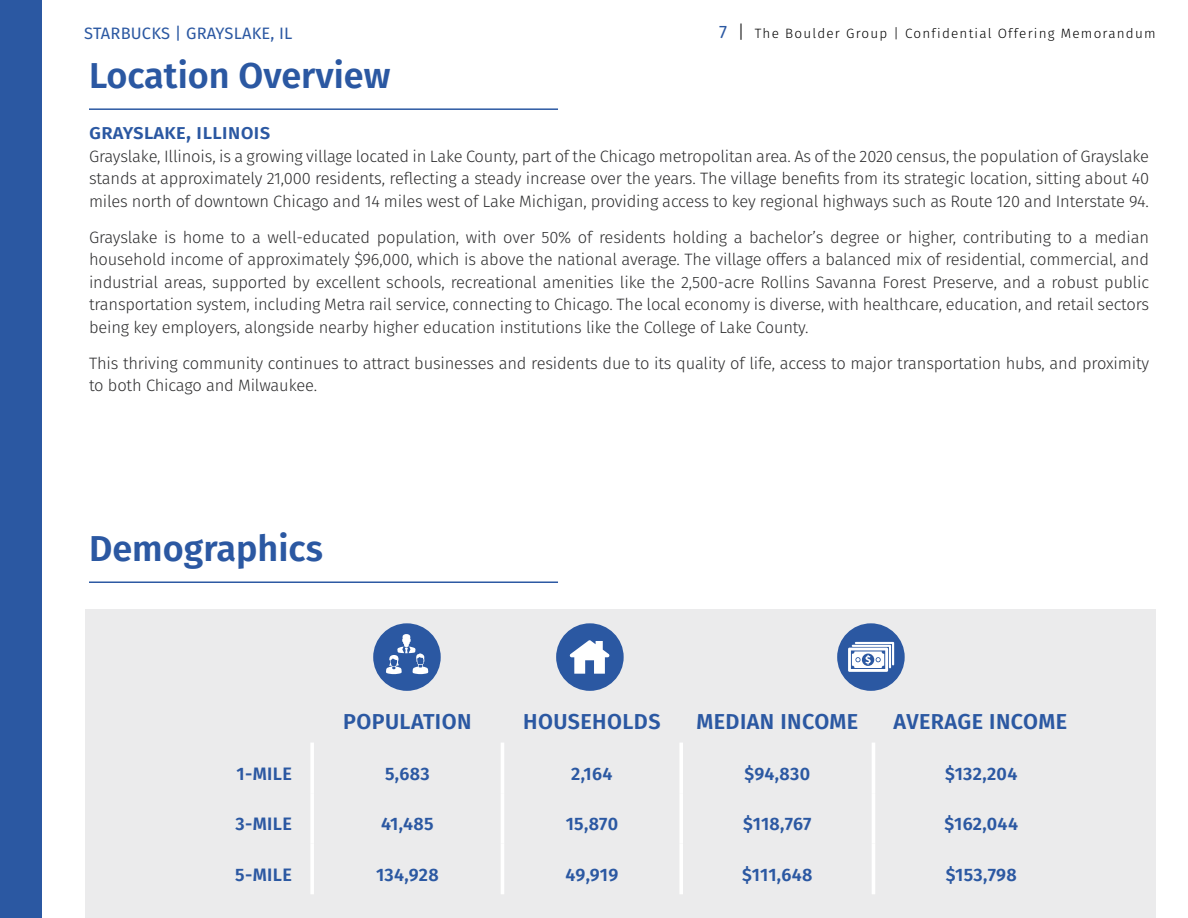
<style>
.page{position:relative;width:1188px;height:918px;background:#fff}
.page>*{position:absolute;margin:0;border:0;box-sizing:border-box;transform-origin:0 0}
.t1{font:600 36px "Fira Sans";color:#2b58a2}
.t2{font:600 21.6px "Fira Sans";letter-spacing:.02em;color:#2b58a2}
.t3{font:500 21px "Fira Sans";color:#2b58a2}
.t4{font:600 18px "Fira Sans";letter-spacing:.02em;color:#2b58a2}
.t5{font:300 16.5px/22.5px "Fira Sans";letter-spacing:-.01em;color:#2e2e2f;text-align:justify}
.t6{font:16.5px "Fira Sans";letter-spacing:.01em;color:#2b58a2}
.t7{font:300 13.5px "Fira Sans";letter-spacing:.09em;color:#000}
.s1{font-weight:400;font-size:18px;color:#2b58a2}
.s2{font-size:18px}
</style>
<div class="page">
<hr style="left:89px;top:108px;width:469px;height:2px;background:#2b58a2">
<div style="left:0;top:0;width:41px;height:918px;background:#2b58a2"></div>
<div style="left:85px;top:610px;width:1071px;height:308px;background:#ebebec"></div>
<hr style="left:310px;top:743px;width:4px;height:50px;background:#fff">
<hr style="left:310px;top:793px;width:4px;height:51px;background:#fff">
<hr style="left:310px;top:844px;width:4px;height:50px;background:#fff">
<hr style="left:501px;top:743px;width:3px;height:50px;background:#fff">
<hr style="left:501px;top:793px;width:3px;height:51px;background:#fff">
<hr style="left:501px;top:844px;width:3px;height:50px;background:#fff">
<hr style="left:679px;top:743px;width:4px;height:50px;background:#fff">
<hr style="left:679px;top:793px;width:4px;height:51px;background:#fff">
<hr style="left:679px;top:844px;width:4px;height:50px;background:#fff">
<hr style="left:872px;top:743px;width:3px;height:50px;background:#fff">
<hr style="left:872px;top:793px;width:3px;height:51px;background:#fff">
<hr style="left:872px;top:844px;width:3px;height:50px;background:#fff">
<div style="left:373px;top:623px;width:68px;height:68px;background:#2b58a2;border-radius:50%"></div>
<svg style="left:386px;top:634px;width:42px;height:40px"></svg>
<div style="left:556px;top:623px;width:68px;height:68px;background:#2b58a2;border-radius:50%"></div>
<svg style="left:570px;top:640px;width:40px;height:34px"></svg>
<div style="left:837px;top:623px;width:68px;height:68px;background:#2b58a2;border-radius:50%"></div>
<svg style="left:848px;top:642px;width:46px;height:30px"></svg>
<hr style="left:89px;top:581px;width:469px;height:2px;background:#2b58a2">
<p class="t6" style="left:84px;top:21px;width:210px">STARBUCKS | GRAYSLAKE, IL</p>
<p class="t7" style="left:719px;top:24px;width:438px"><span class="s1">7</span> <span class="s2">|</span> The Boulder Group | Confidential Offering Memorandum</p>
<h1 class="t1" style="left:89px;top:46px;width:303px">Location Overview</h1>
<p class="t3" style="left:89px;top:115px;width:183px">grayslake, illinois</p>
<p class="t5" style="left:89px;top:145px;width:1062px">Grayslake, Illinois, is a growing village located in Lake County, part of the Chicago metropolitan area. As of the 2020 census, the population of Grayslake stands at approximately 21,000 residents, reflecting a steady increase over the years. The village benefits from its strategic location, sitting about 40 miles north of downtown Chicago and 14 miles west of Lake Michigan, providing access to key regional highways such as Route 120 and Interstate 94.</p>
<p class="t5" style="left:89px;top:226px;width:1062px">Grayslake is home to a well-educated population, with over 50% of residents holding a bachelor’s degree or higher, contributing to a median household income of approximately $96,000, which is above the national average. The village offers a balanced mix of residential, commercial, and industrial areas, supported by excellent schools, recreational amenities like the 2,500-acre Rollins Savanna Forest Preserve, and a robust public transportation system, including Metra rail service, connecting to Chicago. The local economy is diverse, with healthcare, education, and retail sectors being key employers, alongside nearby higher education institutions like the College of Lake County.</p>
<p class="t5" style="left:89px;top:352px;width:1062px">This thriving community continues to attract businesses and residents due to its quality of life, access to major transportation hubs, and proximity to both Chicago and Milwaukee.</p>
<h1 class="t1" style="left:89px;top:519px;width:236px">Demographics</h1>
<h2 class="t2" style="left:343px;top:704px;width:130px">POPULATION</h2>
<h2 class="t2" style="left:523px;top:704px;width:139px">HOUSEHOLDS</h2>
<h2 class="t2" style="left:696px;top:704px;width:164px">MEDIAN INCOME</h2>
<h2 class="t2" style="left:894px;top:704px;width:175px">AVERAGE INCOME</h2>
<p class="t4" style="left:237px;top:759px;width:57px">1-MILE</p>
<p class="t4" style="left:385px;top:759px;width:46px">5,683</p>
<p class="t4" style="left:571px;top:759px;width:43px">2,164</p>
<p class="t4" style="left:744px;top:759px;width:67px">$94,830</p>
<p class="t4" style="left:945px;top:759px;width:74px">$132,204</p>
<p class="t4" style="left:236px;top:809px;width:58px">3-MILE</p>
<p class="t4" style="left:381px;top:809px;width:54px">41,485</p>
<p class="t4" style="left:566px;top:809px;width:54px">15,870</p>
<p class="t4" style="left:743px;top:809px;width:70px">$118,767</p>
<p class="t4" style="left:945px;top:809px;width:75px">$162,044</p>
<p class="t4" style="left:235px;top:860px;width:58px">5-MILE</p>
<p class="t4" style="left:376px;top:860px;width:64px">134,928</p>
<p class="t4" style="left:565px;top:860px;width:55px">49,919</p>
<p class="t4" style="left:742px;top:860px;width:72px">$111,648</p>
<p class="t4" style="left:946px;top:860px;width:73px">$153,798</p>
</div>
